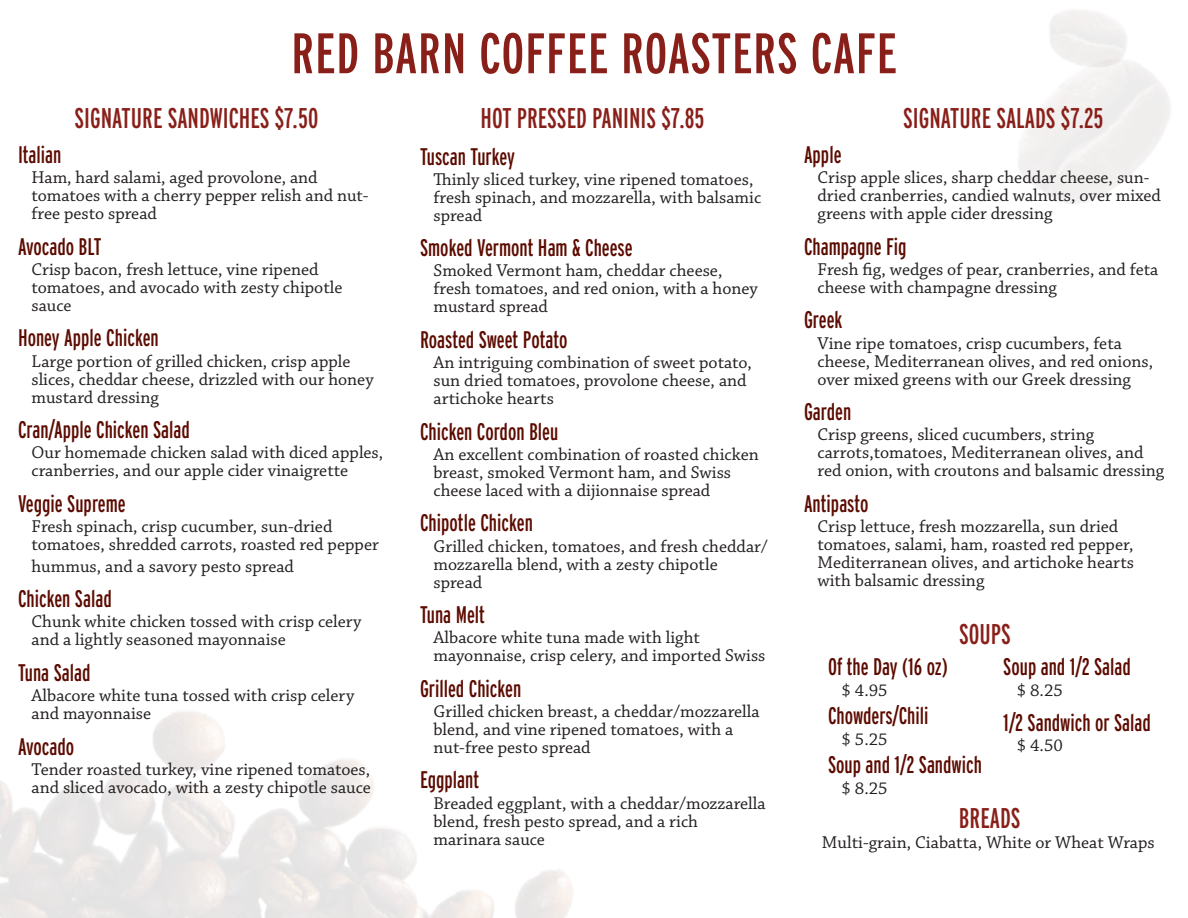
<style>
.page{position:relative;width:1188px;height:918px;background:#fff}
.page>*{position:absolute;margin:0;border:0;box-sizing:border-box;transform-origin:0 0}
.t1{font:extra-condensed 57px "Interstate";letter-spacing:.01em;color:#891f19;scale:1.08 1}
.t2{font:extra-condensed 28.5px "Interstate";color:#891f19}
.menu_item{font:extra-condensed 24px "Interstate";color:#5c0b00}
.item_description{font:18px/18px "Chaparral Pro";color:#231f20}
</style>
<div class="page">
<p class="t1" style="left:291px;top:22px;width:563px">RED BARN COFFEE ROASTERS CAFE</p>
<p class="t2" style="left:75px;top:102px;width:245px">SIGNATURE SANDWICHES $7.50</p>
<p class="t2" style="left:481px;top:102px;width:225px">HOT PRESSED PANINIS $7.85</p>
<p class="t2" style="left:903px;top:102px;width:202px">SIGNATURE SALADS $7.25</p>
<p class="menu_item" style="left:804px;top:141px;width:39px">Apple</p>
<p class="item_description" style="left:818px;top:169px;width:345px">Crisp apple slices, sharp cheddar cheese, sun&shy;dried cranberries, candied walnuts, over mixed greens with apple cider dressing</p>
<p class="menu_item" style="left:804px;top:233px;width:104px">Champagne Fig</p>
<p class="item_description" style="left:818px;top:261px;width:342px">Fresh fig, wedges of pear, cranberries, and feta cheese with champagne dressing</p>
<p class="menu_item" style="left:804px;top:307px;width:40px">Greek</p>
<p class="item_description" style="left:818px;top:335px;width:337px">Vine ripe tomatoes, crisp cucumbers, feta cheese, Mediterranean olives, and red onions, over mixed greens with our Greek dressing</p>
<p class="menu_item" style="left:804px;top:398px;width:49px">Garden</p>
<p class="item_description" style="left:818px;top:426px;width:348px">Crisp greens, sliced cucumbers, string carrots,tomatoes, Mediterranean olives, and red onion, with croutons and balsamic dressing</p>
<p class="menu_item" style="left:804px;top:490px;width:66px">Antipasto</p>
<p class="item_description" style="left:818px;top:518px;width:318px">Crisp lettuce, fresh mozzarella, sun dried tomatoes, salami, ham, roasted red pepper, Mediterranean olives, and artichoke hearts with balsamic dressing</p>
<p class="t2" style="left:959px;top:618px;width:53px">SOUPS</p>
<p class="menu_item" style="left:828px;top:654px;width:121px">Of the Day (16 oz)</p>
<p class="item_description" style="left:842px;top:682px;width:48px">$ 4.95</p>
<p class="menu_item" style="left:828px;top:703px;width:102px">Chowders/Chili</p>
<p class="item_description" style="left:842px;top:731px;width:48px">$ 5.25</p>
<p class="menu_item" style="left:828px;top:752px;width:155px">Soup and 1/2 Sandwich</p>
<p class="item_description" style="left:842px;top:780px;width:48px">$ 8.25</p>
<p class="menu_item" style="left:18px;top:141px;width:45px">Italian</p>
<p class="item_description" style="left:32px;top:169px;width:339px">Ham, hard salami, aged provolone, and tomatoes with a cherry pepper relish and nut&shy;free pesto spread</p>
<p class="menu_item" style="left:18px;top:233px;width:85px">Avocado BLT</p>
<p class="item_description" style="left:32px;top:261px;width:313px">Crisp bacon, fresh lettuce, vine ripened tomatoes, and avocado with zesty chipotle sauce</p>
<p class="menu_item" style="left:18px;top:325px;width:142px">Honey Apple Chicken</p>
<p class="item_description" style="left:32px;top:353px;width:344px">Large portion of grilled chicken, crisp apple slices, cheddar cheese, drizzled with our honey mustard dressing</p>
<p class="menu_item" style="left:18px;top:416px;width:173px">Cran/Apple Chicken Salad</p>
<p class="item_description" style="left:32px;top:444px;width:353px">Our homemade chicken salad with diced apples, cranberries, and our apple cider vinaigrette</p>
<p class="menu_item" style="left:18px;top:490px;width:109px">Veggie Supreme</p>
<p class="item_description" style="left:32px;top:518px;width:349px">Fresh spinach, crisp cucumber, sun-dried tomatoes, shredded carrots, roasted red pepper</p>
<p class="item_description" style="left:32px;top:558px;width:264px">hummus, and a savory pesto spread</p>
<p class="menu_item" style="left:18px;top:585px;width:95px">Chicken Salad</p>
<p class="item_description" style="left:32px;top:613px;width:332px">Chunk white chicken tossed with crisp celery and a lightly seasoned mayonnaise</p>
<p class="menu_item" style="left:18px;top:659px;width:74px">Tuna Salad</p>
<p class="item_description" style="left:32px;top:687px;width:324px">Albacore white tuna tossed with crisp celery and mayonnaise</p>
<p class="menu_item" style="left:18px;top:733px;width:58px">Avocado</p>
<p class="item_description" style="left:32px;top:761px;width:341px">Tender roasted turkey, vine ripened tomatoes, and sliced avocado, with a zesty chipotle sauce</p>
<p class="menu_item" style="left:420px;top:143px;width:96px">Tuscan Turkey</p>
<p class="item_description" style="left:434px;top:171px;width:329px">Thinly sliced turkey, vine ripened tomatoes, fresh spinach, and mozzarella, with balsamic spread</p>
<p class="menu_item" style="left:420px;top:234px;width:214px">Smoked Vermont Ham &amp; Cheese</p>
<p class="item_description" style="left:434px;top:262px;width:326px">Smoked Vermont ham, cheddar cheese, fresh tomatoes, and red onion, with a honey mustard spread</p>
<p class="menu_item" style="left:420px;top:326px;width:149px">Roasted Sweet Potato</p>
<p class="item_description" style="left:434px;top:354px;width:320px">An intriguing combination of sweet potato, sun dried tomatoes, provolone cheese, and artichoke hearts</p>
<p class="menu_item" style="left:420px;top:418px;width:140px">Chicken Cordon Bleu</p>
<p class="item_description" style="left:434px;top:446px;width:327px">An excellent combination of roasted chicken breast, smoked Vermont ham, and Swiss cheese laced with a dijionnaise spread</p>
<p class="menu_item" style="left:420px;top:510px;width:114px">Chipotle Chicken</p>
<p class="item_description" style="left:434px;top:538px;width:336px">Grilled chicken, tomatoes, and fresh cheddar/ mozzarella blend, with a zesty chipotle spread</p>
<p class="menu_item" style="left:420px;top:601px;width:67px">Tuna Melt</p>
<p class="item_description" style="left:434px;top:629px;width:333px">Albacore white tuna made with light mayonnaise, crisp celery, and imported Swiss</p>
<p class="menu_item" style="left:420px;top:675px;width:103px">Grilled Chicken</p>
<p class="item_description" style="left:434px;top:703px;width:328px">Grilled chicken breast, a cheddar/mozzarella blend, and vine ripened tomatoes, with a nut-free pesto spread</p>
<p class="menu_item" style="left:420px;top:767px;width:61px">Eggplant</p>
<p class="item_description" style="left:434px;top:795px;width:334px">Breaded eggplant, with a cheddar/mozzarella blend, fresh pesto spread, and a rich marinara sauce</p>
<p class="menu_item" style="left:1003px;top:654px;width:129px">Soup and 1/2 Salad</p>
<p class="item_description" style="left:1017px;top:682px;width:48px">$ 8.25</p>
<p class="menu_item" style="left:1003px;top:709px;width:149px">1/2 Sandwich or Salad</p>
<p class="item_description" style="left:1017px;top:737px;width:48px">$ 4.50</p>
<p class="t2" style="left:959px;top:802px;width:63px">BREADS</p>
<p class="item_description" style="left:822px;top:834px;width:334px">Multi-grain, Ciabatta, White or Wheat Wraps</p>
</div>
